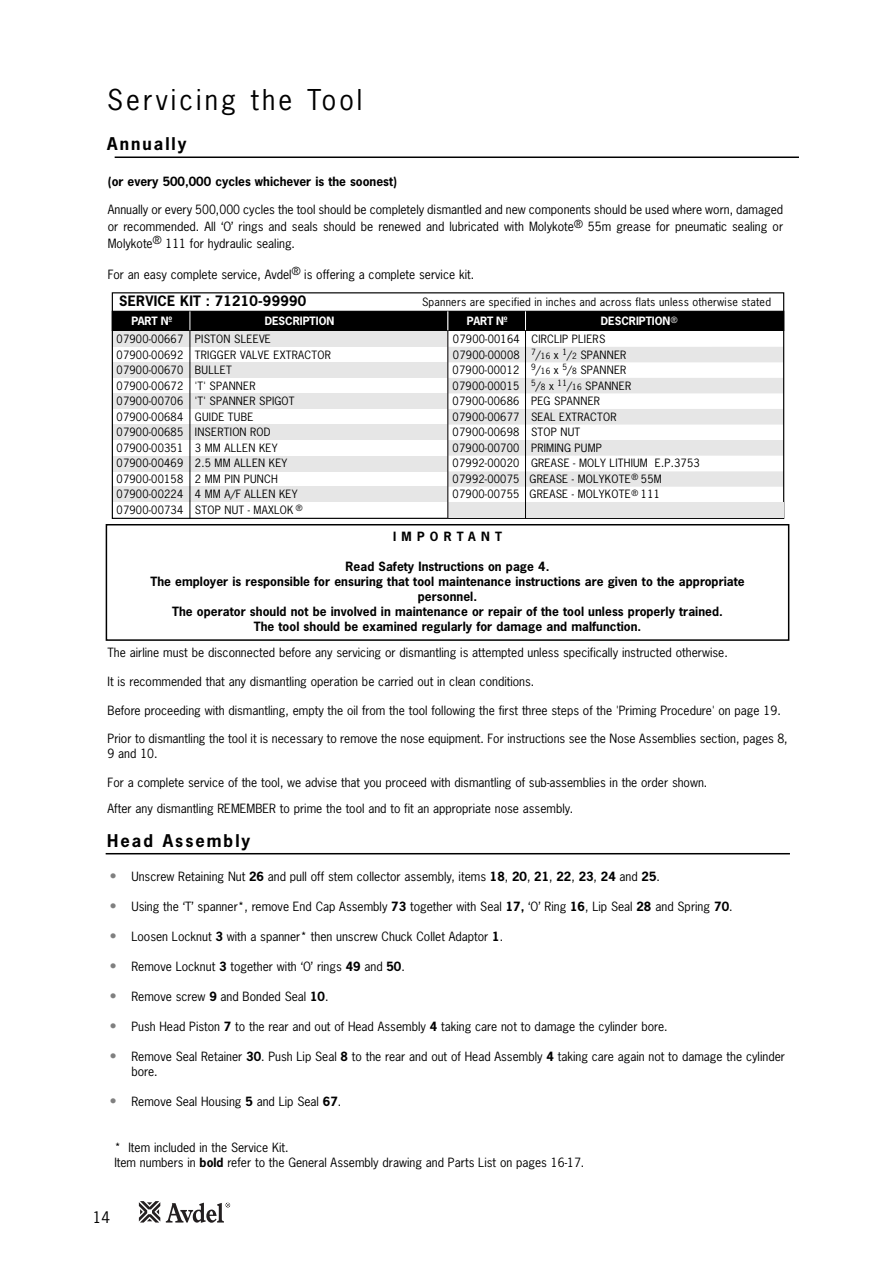
<style>
.page{position:relative;width:893px;height:1265px;background:#fff}
.page>*{position:absolute;margin:0;border:0;box-sizing:border-box;transform-origin:0 0}
.t1{font:27px "News Gothic";letter-spacing:.115em;color:#000}
.t2{font:700 16.5px "News Gothic";letter-spacing:.125em;color:#000}
.t3{font:15px "News Gothic";color:#000}
.t4{font:700 13.5px "News Gothic";letter-spacing:.02em;color:#000}
.t5{font:12px/14.4px "News Gothic";color:#000}
.t6{font:700 12px/15px "News Gothic";letter-spacing:.005em;color:#000;text-align:center}
.t7{font:700 12px "News Gothic";letter-spacing:.435em;color:#000}
.t8{font:10.8px/15.5px "News Gothic";letter-spacing:.02em;color:#000}
.t9{font:700 10.8px "News Gothic";color:#fff}
.t10{font:8.1px "News Gothic";color:#000}
.s1{font-size:10.8px}
.s2{font-size:8.1px}
.s3{font-weight:700;font-size:13.5px;color:#808080}
.s4{font-weight:700}
</style>
<div class="page">
<div style="left:106px;top:524px;width:683px;height:117px;border:2px solid #000"></div>
<div style="left:113px;top:487px;width:335px;height:15px;background:#e6e6e6"></div>
<div style="left:112px;top:330px;width:336px;height:17px;background:#e6e6e6"></div>
<div style="left:448px;top:347px;width:335px;height:15px;background:#e6e6e6"></div>
<div style="left:448px;top:378px;width:335px;height:15px;background:#e6e6e6"></div>
<div style="left:448px;top:409px;width:335px;height:15px;background:#e6e6e6"></div>
<div style="left:448px;top:440px;width:335px;height:15px;background:#e6e6e6"></div>
<div style="left:112px;top:362px;width:336px;height:16px;background:#e6e6e6"></div>
<div style="left:112px;top:393px;width:336px;height:16px;background:#e6e6e6"></div>
<div style="left:112px;top:424px;width:336px;height:16px;background:#e6e6e6"></div>
<div style="left:448px;top:471px;width:335px;height:16px;background:#e6e6e6"></div>
<div style="left:112px;top:456px;width:336px;height:16px;background:#e6e6e6"></div>
<div style="left:112px;top:311px;width:672px;height:20px;background:#000"></div>
<svg style="left:525px;top:311px;width:1px;height:19px"></svg>
<div style="left:112px;top:292px;width:672px;height:227px;border:1px solid #000"></div>
<svg style="left:189px;top:311px;width:1px;height:19px"></svg>
<svg style="left:447px;top:311px;width:1px;height:19px"></svg>
<div style="left:448px;top:502px;width:335px;height:16px;background:#e6e6e6"></div>
<hr style="left:189px;top:330px;width:1px;height:189px;background:#000">
<hr style="left:447px;top:330px;width:1px;height:189px;background:#231f20">
<hr style="left:525px;top:330px;width:1px;height:189px;background:#000">
<hr style="left:115px;top:156px;width:684px;height:2px;background:#000">
<hr style="left:106px;top:853px;width:684px;height:1px;background:#000">
<svg style="left:139px;top:1201px;width:21px;height:21px"></svg>
<svg style="left:166px;top:1202px;width:64px;height:20px"></svg>
<p class="t1" style="left:107px;top:89px;width:257px">Servicing the Tool</p>
<p class="t2" style="left:107px;top:137px;width:81px">Annually</p>
<p class="t6" style="left:108px;top:174px;width:291px">(or every 500,000 cycles whichever is the soonest)</p>
<p class="t5" style="left:108px;top:202px;width:677px;line-height:16.6px;text-align:justify">Annually or every 500,000 cycles the tool should be completely dismantled and new components should be used where worn, damaged or recommended. All ‘O’ rings and seals should be renewed and lubricated with Molykote<sup>®</sup> 55m grease for pneumatic sealing or Molykote<sup>®</sup> 111 for hydraulic sealing.</p>
<p class="t5" style="left:108px;top:268px;width:368px">For an easy complete service, Avdel<sup>®</sup> is offering a complete service kit.</p>
<p class="t4" style="left:119px;top:295px;width:188px">SERVICE KIT : 71210-99990</p>
<p class="t8" style="left:422px;top:295px;width:350px">Spanners are specified in inches and across flats unless otherwise stated</p>
<p class="t8" style="left:116px;top:332px;width:216px">07900-00667 PISTON SLEEVE<br>07900-00692 TRIGGER VALVE EXTRACTOR<br>07900-00670 BULLET<br>07900-00672 'T' SPANNER<br>07900-00706 'T' SPANNER SPIGOT<br>07900-00684 GUIDE TUBE<br>07900-00685 INSERTION ROD<br>07900-00351 3 MM ALLEN KEY<br>07900-00469 2.5 MM ALLEN KEY<br>07900-00158 2 MM PIN PUNCH<br>07900-00224 4 MM A/F ALLEN KEY<br>07900-00734 STOP NUT - MAXLOK</p>
<p class="t8" style="left:453px;top:332px;width:154px">07900-00164 CIRCLIP PLIERS<br>07900-00008</p>
<p class="t9" style="left:131px;top:316px;width:42px">PART Nº</p>
<p class="t9" style="left:265px;top:316px;width:71px">DESCRIPTION</p>
<p class="t9" style="left:467px;top:316px;width:42px">PART Nº</p>
<p class="t9" style="left:601px;top:316px;width:71px">DESCRIPTION</p>
<p class="t10" style="left:541px;top:352px;width:19px">16 <span class="s1">x</span></p>
<p class="t8" style="left:580px;top:348px;width:48px">SPANNER</p>
<p class="t8" style="left:452px;top:363px;width:68px">07900-00012</p>
<p class="t10" style="left:541px;top:368px;width:19px">16 <span class="s1">x</span></p>
<p class="t8" style="left:580px;top:363px;width:48px">SPANNER</p>
<p class="t8" style="left:452px;top:379px;width:68px">07900-00015</p>
<p class="t10" style="left:549px;top:379px;width:19px"><span class="s1">x</span> 11</p>
<p class="t8" style="left:452px;top:379px;width:248px;text-indent:119px"><span class="s2">16</span> SPANNER<br>07900-00686 PEG SPANNER<br>07900-00677 SEAL EXTRACTOR<br>07900-00698 STOP NUT<br>07900-00700 PRIMING PUMP<br>07992-00020 GREASE - MOLY LITHIUM E.P.3753<br>07992-00075 GREASE - MOLYKOTE 55M<br>07900-00755 GREASE - MOLYKOTE 111</p>
<p class="t7" style="left:393px;top:531px;width:110px">IMPORTANT</p>
<p class="t6" style="left:150px;top:560px;width:595px">Read Safety Instructions on page 4.<br>The employer is responsible for ensuring that tool maintenance instructions are given to the appropriate personnel.<br>The operator should not be involved in maintenance or repair of the tool unless properly trained.<br>The tool should be examined regularly for damage and malfunction.</p>
<p class="t5" style="left:108px;top:646px;width:621px">The airline must be disconnected before any servicing or dismantling is attempted unless specifically instructed otherwise.</p>
<p class="t5" style="left:108px;top:675px;width:428px">It is recommended that any dismantling operation be carried out in clean conditions.</p>
<p class="t5" style="left:108px;top:704px;width:674px">Before proceeding with dismantling, empty the oil from the tool following the first three steps of the 'Priming Procedure' on page 19.</p>
<p class="t5" style="left:108px;top:732px;width:681px">Prior to dismantling the tool it is necessary to remove the nose equipment. For instructions see the Nose Assemblies section, pages 8,<br>9 and 10.</p>
<p class="t5" style="left:108px;top:776px;width:601px">For a complete service of the tool, we advise that you proceed with dismantling of sub-assemblies in the order shown.</p>
<p class="t5" style="left:108px;top:802px;width:467px">After any dismantling REMEMBER to prime the tool and to fit an appropriate nose assembly.</p>
<p class="t2" style="left:107px;top:834px;width:145px">Head Assembly</p>
<p class="t5" style="left:110px;top:870px;width:551px"><span class="s3">•</span> Unscrew Retaining Nut <span class="s4">26</span> and pull off stem collector assembly, items <span class="s4">18</span>, <span class="s4">20</span>, <span class="s4">21</span>, <span class="s4">22</span>, <span class="s4">23</span>, <span class="s4">24</span> and <span class="s4">25</span>.</p>
<p class="t5" style="left:110px;top:900px;width:624px"><span class="s3">•</span> Using the ‘T’ spanner*, remove End Cap Assembly <span class="s4">73</span> together with Seal <span class="s4">17,</span> ‘O’ Ring <span class="s4">16</span>, Lip Seal <span class="s4">28</span> and Spring <span class="s4">70</span>.</p>
<p class="t5" style="left:110px;top:930px;width:394px"><span class="s3">•</span> Loosen Locknut <span class="s4">3</span> with a spanner* then unscrew Chuck Collet Adaptor <span class="s4">1</span>.</p>
<p class="t5" style="left:110px;top:960px;width:296px"><span class="s3">•</span> Remove Locknut <span class="s4">3</span> together with ‘O’ rings <span class="s4">49</span> and <span class="s4">50</span>.</p>
<p class="t5" style="left:110px;top:990px;width:220px"><span class="s3">•</span> Remove screw <span class="s4">9</span> and Bonded Seal <span class="s4">10</span>.</p>
<p class="t5" style="left:110px;top:1020px;width:559px"><span class="s3">•</span> Push Head Piston <span class="s4">7</span> to the rear and out of Head Assembly <span class="s4">4</span> taking care not to damage the cylinder bore.</p>
<p class="t5" style="left:131px;top:1049px;width:655px;line-height:15px;text-indent:-21px"><span class="s3">•</span> Remove Seal Retainer <span class="s4">30</span>. Push Lip Seal <span class="s4">8</span> to the rear and out of Head Assembly <span class="s4">4</span> taking care again not to damage the cylinder bore.</p>
<p class="t5" style="left:110px;top:1095px;width:232px"><span class="s3">•</span> Remove Seal Housing <span class="s4">5</span> and Lip Seal <span class="s4">67</span>.</p>
<p class="t5" style="left:114px;top:1141px;width:471px">* Item included in the Service Kit.<br>Item numbers in <span class="s4">bold</span> refer to the General Assembly drawing and Parts List on pages 16-17.</p>
<p class="t3" style="left:93px;top:1211px;width:19px">14</p>
</div>
